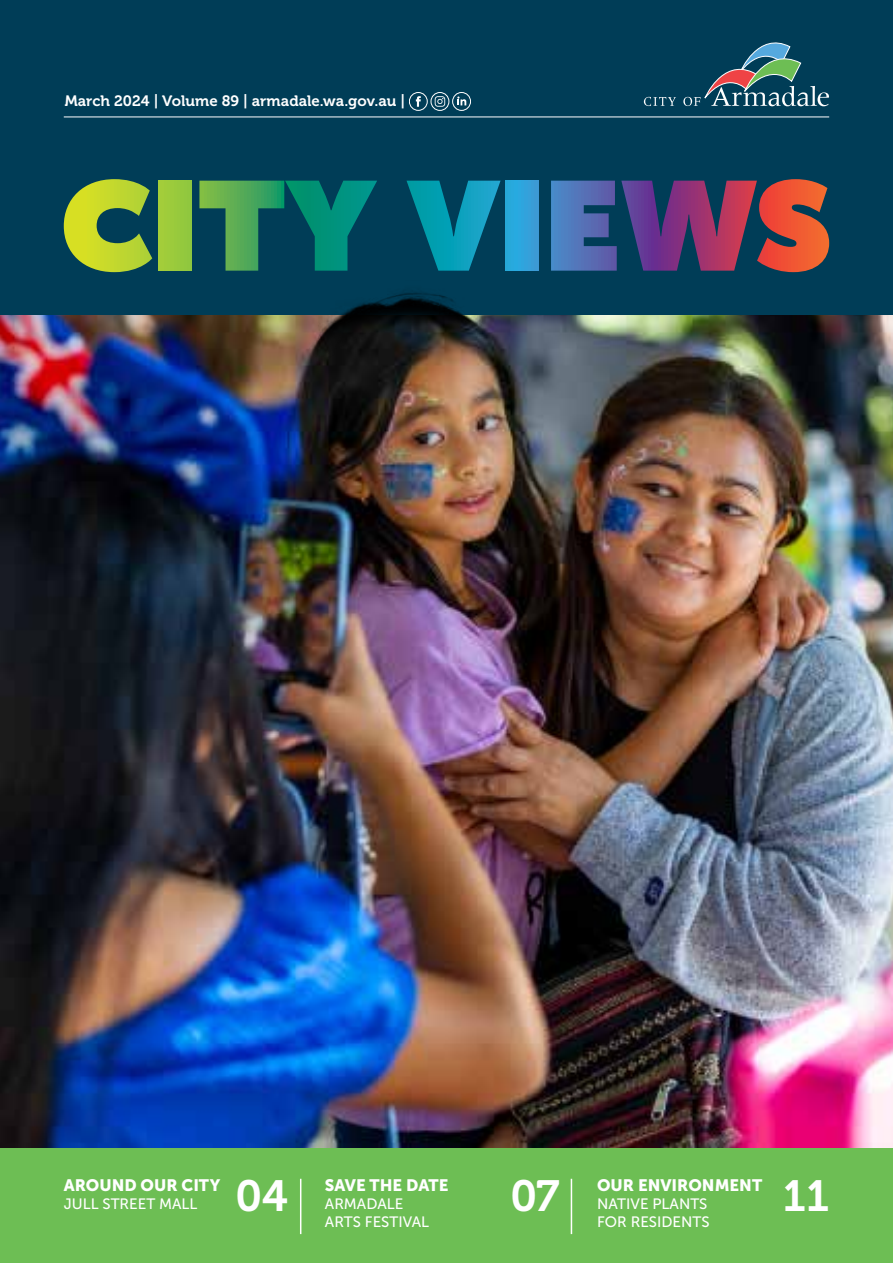
<style>
.page{position:relative;width:893px;height:1263px;background:#fff}
.page>*{position:absolute;margin:0;border:0;box-sizing:border-box;transform-origin:0 0}
.t1{font:43.5px "Museo 700";color:#fff}
.t2{font:16.5px "Museo Sans 900";color:#fff}
.t3{font:15px/18px "Museo Sans 500";color:#fff}
.t4{font:15px "Museo 700";color:#fff}
</style>
<div class="page">
<img style="left:0;top:315px;width:893px;height:833px">
<div style="left:0;top:1148px;width:893px;height:115px;background:#6dbe54"></div>
<hr style="left:300px;top:1179px;width:1px;height:55px;background:#fff">
<hr style="left:571px;top:1179px;width:1px;height:55px;background:#fff">
<div style="left:0;top:0;width:893px;height:315px;background:#003d57"></div>
<div style="left:409px;top:92px;width:19px;height:19px;border:1px solid #fff;border-radius:50%"></div>
<svg style="left:416px;top:96px;width:5px;height:11px"></svg>
<div style="left:452px;top:92px;width:19px;height:19px;border:1px solid #fff;border-radius:50%"></div>
<svg style="left:457px;top:96px;width:9px;height:9px"></svg>
<div style="left:431px;top:92px;width:18px;height:19px;border:1px solid #fff;border-radius:50%"></div>
<svg style="left:435px;top:96px;width:10px;height:11px"></svg>
<hr style="left:64px;top:117px;width:765px;height:1px;background:#fff">
<svg style="left:644px;top:97px;width:32px;height:9px"></svg>
<svg style="left:683px;top:43px;width:146px;height:63px"></svg>
<svg style="left:406px;top:181px;width:95px;height:90px"></svg>
<div style="left:506px;top:181px;width:32px;height:90px;background:linear-gradient(to right,#22aee0,#3c9bd8)"></div>
<svg style="left:551px;top:179px;width:278px;height:93px"></svg>
<svg style="left:64px;top:179px;width:88px;height:93px"></svg>
<div style="left:158px;top:181px;width:33px;height:90px;background:#99ca3c"></div>
<svg style="left:199px;top:181px;width:178px;height:90px"></svg>
<p class="t4" style="left:65px;top:93px;width:342px">March 2024 | Volume 89 | armadale.wa.gov.au |</p>
<p class="t2" style="left:64px;top:1176px;width:158px">AROUND OUR CITY</p>
<p class="t3" style="left:64px;top:1195px;width:135px">JULL STREET MALL</p>
<h1 class="t1" style="left:236px;top:1172px;width:54px">04</h1>
<p class="t2" style="left:325px;top:1176px;width:125px">SAVE THE DATE</p>
<p class="t3" style="left:325px;top:1195px;width:106px">ARMADALE<br>ARTS FESTIVAL</p>
<h1 class="t1" style="left:511px;top:1172px;width:50px">07</h1>
<p class="t2" style="left:597px;top:1176px;width:167px">OUR ENVIRONMENT</p>
<p class="t3" style="left:597px;top:1195px;width:114px">NATIVE PLANTS<br>FOR RESIDENTS</p>
<h1 class="t1" style="left:783px;top:1172px;width:48px">11</h1>
</div>
